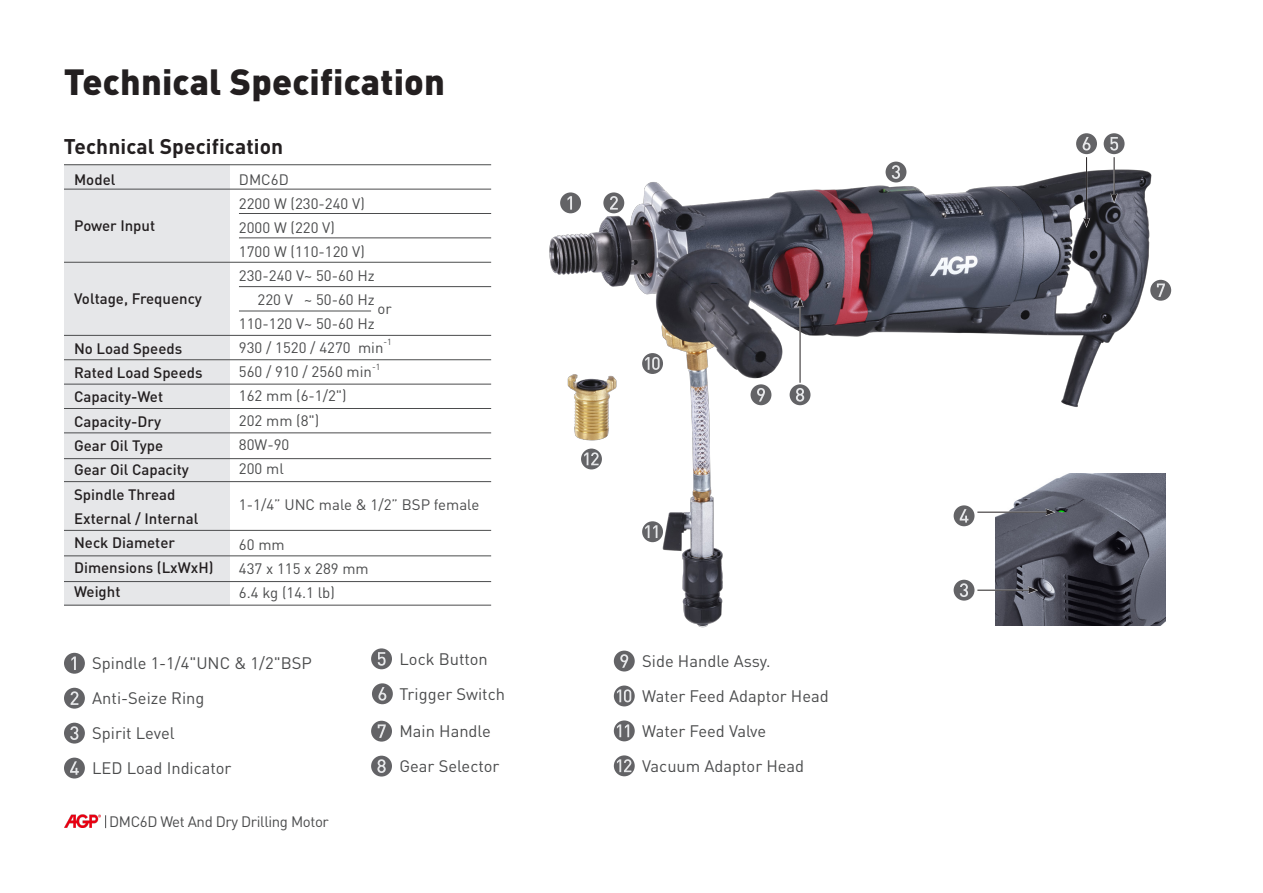
<style>
.page{position:relative;width:1263px;height:893px;background:#fff}
.page>*{position:absolute;margin:0;border:0;box-sizing:border-box;transform-origin:0 0}
.t1{font:900 36px "DIN Pro";letter-spacing:.005em;color:#231f20}
.t2{font:700 21px "DIN Pro";letter-spacing:.005em;color:#231f20}
.t3{font:16.5px "DIN Pro";color:#4b4c4d}
.t4{font:15px/24px "DIN Pro";color:#4b4c4d}
.t5{font:500 15px "DIN Pro";color:#231f20}
.t6{font:15px "DIN Pro";letter-spacing:-.025em;color:#4b4c4d}
.t7{font:8.7px "DIN Pro";color:#4b4c4d}
</style>
<div class="page">
<svg style="left:105px;top:815px;width:1px;height:13px"></svg>
<img style="left:64px;top:814px;width:37px;height:13px">
<img style="left:549px;top:154px;width:618px;height:474px">
<div style="left:64px;top:164px;width:165px;height:441px;background:#e6e7e9"></div>
<hr style="left:64px;top:189px;width:427px;height:1px;background:#4b4c4d">
<hr style="left:239px;top:213px;width:252px;height:1px;background:#4b4c4d">
<hr style="left:239px;top:237px;width:252px;height:1px;background:#4b4c4d">
<hr style="left:239px;top:286px;width:252px;height:1px;background:#4b4c4d">
<hr style="left:239px;top:311px;width:132px;height:1px;background:#4b4c4d">
<hr style="left:64px;top:458px;width:427px;height:1px;background:#4b4c4d">
<hr style="left:64px;top:530px;width:427px;height:1px;background:#4b4c4d">
<hr style="left:64px;top:555px;width:427px;height:1px;background:#4b4c4d">
<hr style="left:64px;top:581px;width:427px;height:1px;background:#4b4c4d">
<hr style="left:64px;top:605px;width:427px;height:1px;background:#4b4c4d">
<hr style="left:64px;top:481px;width:427px;height:1px;background:#4b4c4d">
<hr style="left:64px;top:359px;width:427px;height:1px;background:#4b4c4d">
<hr style="left:64px;top:164px;width:427px;height:1px;background:#4b4c4d">
<hr style="left:64px;top:335px;width:427px;height:1px;background:#4b4c4d">
<hr style="left:64px;top:262px;width:427px;height:1px;background:#4b4c4d">
<hr style="left:64px;top:432px;width:427px;height:1px;background:#4b4c4d">
<hr style="left:64px;top:408px;width:427px;height:1px;background:#4b4c4d">
<hr style="left:64px;top:384px;width:427px;height:1px;background:#4b4c4d">
<div style="left:64px;top:758px;width:21px;height:20px;background:#636366;border-radius:50%"></div>
<svg style="left:70px;top:761px;width:9px;height:14px"></svg>
<div style="left:371px;top:756px;width:21px;height:20px;background:#636366;border-radius:50%"></div>
<svg style="left:377px;top:759px;width:9px;height:14px"></svg>
<div style="left:64px;top:653px;width:21px;height:21px;background:#636366;border-radius:50%"></div>
<svg style="left:71px;top:656px;width:5px;height:14px"></svg>
<div style="left:371px;top:648px;width:21px;height:21px;background:#636366;border-radius:50%"></div>
<svg style="left:378px;top:652px;width:8px;height:14px"></svg>
<div style="left:614px;top:651px;width:21px;height:20px;background:#636366;border-radius:50%"></div>
<svg style="left:620px;top:654px;width:8px;height:14px"></svg>
<div style="left:64px;top:688px;width:21px;height:21px;background:#636366;border-radius:50%"></div>
<svg style="left:71px;top:691px;width:7px;height:14px"></svg>
<div style="left:372px;top:683px;width:21px;height:21px;background:#636366;border-radius:50%"></div>
<svg style="left:378px;top:687px;width:8px;height:14px"></svg>
<svg style="left:614px;top:685px;width:21px;height:21px"></svg>
<svg style="left:617px;top:689px;width:14px;height:13px"></svg>
<div style="left:64px;top:723px;width:21px;height:21px;background:#636366;border-radius:50%"></div>
<svg style="left:70px;top:726px;width:8px;height:14px"></svg>
<div style="left:371px;top:721px;width:21px;height:21px;background:#636366;border-radius:50%"></div>
<svg style="left:378px;top:724px;width:8px;height:14px"></svg>
<svg style="left:614px;top:720px;width:21px;height:21px"></svg>
<svg style="left:617px;top:724px;width:12px;height:13px"></svg>
<svg style="left:614px;top:755px;width:21px;height:21px"></svg>
<svg style="left:617px;top:759px;width:14px;height:13px"></svg>
<div style="left:560px;top:192px;width:21px;height:21px;background:#636366;border-radius:50%"></div>
<svg style="left:567px;top:196px;width:5px;height:14px"></svg>
<div style="left:603px;top:192px;width:21px;height:21px;background:#636366;border-radius:50%"></div>
<svg style="left:610px;top:196px;width:8px;height:14px"></svg>
<div style="left:885px;top:162px;width:21px;height:20px;background:#636366;border-radius:50%"></div>
<svg style="left:892px;top:165px;width:8px;height:14px"></svg>
<div style="left:1104px;top:133px;width:20px;height:21px;background:#636366;border-radius:50%"></div>
<svg style="left:1110px;top:137px;width:8px;height:14px"></svg>
<div style="left:1076px;top:133px;width:21px;height:21px;background:#636366;border-radius:50%"></div>
<svg style="left:1082px;top:137px;width:8px;height:14px"></svg>
<div style="left:1150px;top:280px;width:21px;height:21px;background:#636366;border-radius:50%"></div>
<svg style="left:1157px;top:283px;width:8px;height:14px"></svg>
<div style="left:790px;top:384px;width:20px;height:21px;background:#636366;border-radius:50%"></div>
<svg style="left:796px;top:388px;width:8px;height:14px"></svg>
<div style="left:750px;top:384px;width:21px;height:21px;background:#636366;border-radius:50%"></div>
<svg style="left:757px;top:388px;width:8px;height:14px"></svg>
<div style="left:642px;top:353px;width:21px;height:21px;background:#636366;border-radius:50%"></div>
<svg style="left:645px;top:357px;width:15px;height:13px"></svg>
<svg style="left:642px;top:521px;width:21px;height:21px"></svg>
<svg style="left:645px;top:525px;width:12px;height:13px"></svg>
<img style="left:995px;top:473px;width:170px;height:152px">
<div style="left:954px;top:505px;width:20px;height:21px;background:#636366;border-radius:50%"></div>
<svg style="left:960px;top:509px;width:8px;height:14px"></svg>
<img style="left:559px;top:367px;width:65px;height:81px">
<div style="left:581px;top:449px;width:21px;height:20px;background:#636366;border-radius:50%"></div>
<svg style="left:584px;top:452px;width:15px;height:13px"></svg>
<div style="left:954px;top:580px;width:20px;height:21px;background:#636366;border-radius:50%"></div>
<svg style="left:960px;top:583px;width:8px;height:14px"></svg>
<hr style="left:1113px;top:158px;width:2px;height:38px;background:#fff">
<hr style="left:1114px;top:157px;width:1px;height:39px;background:#231f20">
<svg style="left:1110px;top:193px;width:8px;height:10px"></svg>
<hr style="left:1086px;top:157px;width:1px;height:63px;background:#231f20">
<svg style="left:1083px;top:218px;width:7px;height:10px"></svg>
<hr style="left:799px;top:305px;width:2px;height:78px;background:#fff">
<hr style="left:800px;top:305px;width:1px;height:78px;background:#231f20">
<svg style="left:796px;top:297px;width:8px;height:10px"></svg>
<hr style="left:977px;top:590px;width:53px;height:1px;background:#231f20">
<svg style="left:1028px;top:586px;width:10px;height:8px"></svg>
<hr style="left:977px;top:512px;width:71px;height:1px;background:#231f20">
<svg style="left:1045px;top:508px;width:10px;height:8px"></svg>
<p class="t1" style="left:64px;top:57px;width:383px">Technical Specification</p>
<p class="t2" style="left:64px;top:132px;width:221px">Technical Specification</p>
<p class="t5" style="left:74px;top:169px;width:43px">Model</p>
<p class="t4" style="left:239px;top:167px;width:127px">DMC6D<br>2200 W (230-240 V)</p>
<p class="t4" style="left:239px;top:215px;width:97px">2000 W (220 V)</p>
<p class="t4" style="left:239px;top:239px;width:127px">1700 W (110-120 V)</p>
<p class="t4" style="left:239px;top:263px;width:137px">230-240 V~ 50-60 Hz</p>
<p class="t4" style="left:258px;top:287px;width:119px">220 V ~ 50-60 Hz</p>
<p class="t4" style="left:239px;top:311px;width:137px">110-120 V~ 50-60 Hz</p>
<p class="t4" style="left:239px;top:335px;width:146px">930 / 1520 / 4270 min</p>
<p class="t7" style="left:383px;top:336px;width:10px">-1</p>
<p class="t4" style="left:239px;top:359px;width:135px">560 / 910 / 2560 min</p>
<p class="t7" style="left:372px;top:361px;width:10px">-1</p>
<p class="t4" style="left:239px;top:383px;width:109px">162 mm (6-1/2")</p>
<p class="t4" style="left:239px;top:408px;width:82px">202 mm (8")</p>
<p class="t4" style="left:239px;top:432px;width:52px">80W-90</p>
<p class="t4" style="left:239px;top:456px;width:46px">200 ml</p>
<p class="t5" style="left:74px;top:215px;width:83px">Power Input</p>
<p class="t5" style="left:74px;top:289px;width:129px">Voltage, Frequency</p>
<p class="t4" style="left:378px;top:296px;width:16px">or</p>
<p class="t5" style="left:74px;top:338px;width:110px">No Load Speeds</p>
<p class="t5" style="left:74px;top:362px;width:130px">Rated Load Speeds</p>
<p class="t5" style="left:74px;top:387px;width:91px">Capacity-Wet</p>
<p class="t5" style="left:74px;top:411px;width:88px">Capacity-Dry</p>
<p class="t5" style="left:74px;top:435px;width:91px">Gear Oil Type</p>
<p class="t5" style="left:74px;top:460px;width:116px">Gear Oil Capacity</p>
<p class="t5" style="left:74px;top:484px;width:103px">Spindle Thread</p>
<p class="t5" style="left:74px;top:508px;width:126px">External / Internal</p>
<p class="t5" style="left:74px;top:533px;width:102px">Neck Diameter</p>
<p class="t5" style="left:74px;top:557px;width:141px">Dimensions (LxWxH)</p>
<p class="t5" style="left:74px;top:581px;width:48px">Weight</p>
<p class="t4" style="left:239px;top:492px;width:242px">1-1/4” UNC male &amp; 1/2” BSP female</p>
<p class="t4" style="left:239px;top:532px;width:47px">60 mm</p>
<p class="t4" style="left:239px;top:556px;width:131px">437 x 115 x 289 mm</p>
<p class="t4" style="left:239px;top:580px;width:97px">6.4 kg (14.1 lb)</p>
<p class="t3" style="left:92px;top:652px;width:221px">Spindle 1-1/4"UNC &amp; 1/2"BSP</p>
<p class="t3" style="left:92px;top:687px;width:114px">Anti-Seize Ring</p>
<p class="t3" style="left:399px;top:647px;width:90px">Lock Button</p>
<p class="t3" style="left:399px;top:682px;width:107px">Trigger Switch</p>
<p class="t3" style="left:642px;top:650px;width:130px">Side Handle Assy.</p>
<p class="t3" style="left:642px;top:685px;width:188px">Water Feed Adaptor Head</p>
<p class="t3" style="left:642px;top:720px;width:126px">Water Feed Valve</p>
<p class="t3" style="left:92px;top:722px;width:84px">Spirit Level</p>
<p class="t3" style="left:399px;top:720px;width:93px">Main Handle</p>
<p class="t3" style="left:92px;top:757px;width:141px">LED Load Indicator</p>
<p class="t3" style="left:399px;top:755px;width:102px">Gear Selector</p>
<p class="t3" style="left:642px;top:754px;width:164px">Vacuum Adaptor Head</p>
<p class="t6" style="left:109px;top:811px;width:221px">DMC6D Wet And Dry Drilling Motor</p>
</div>
